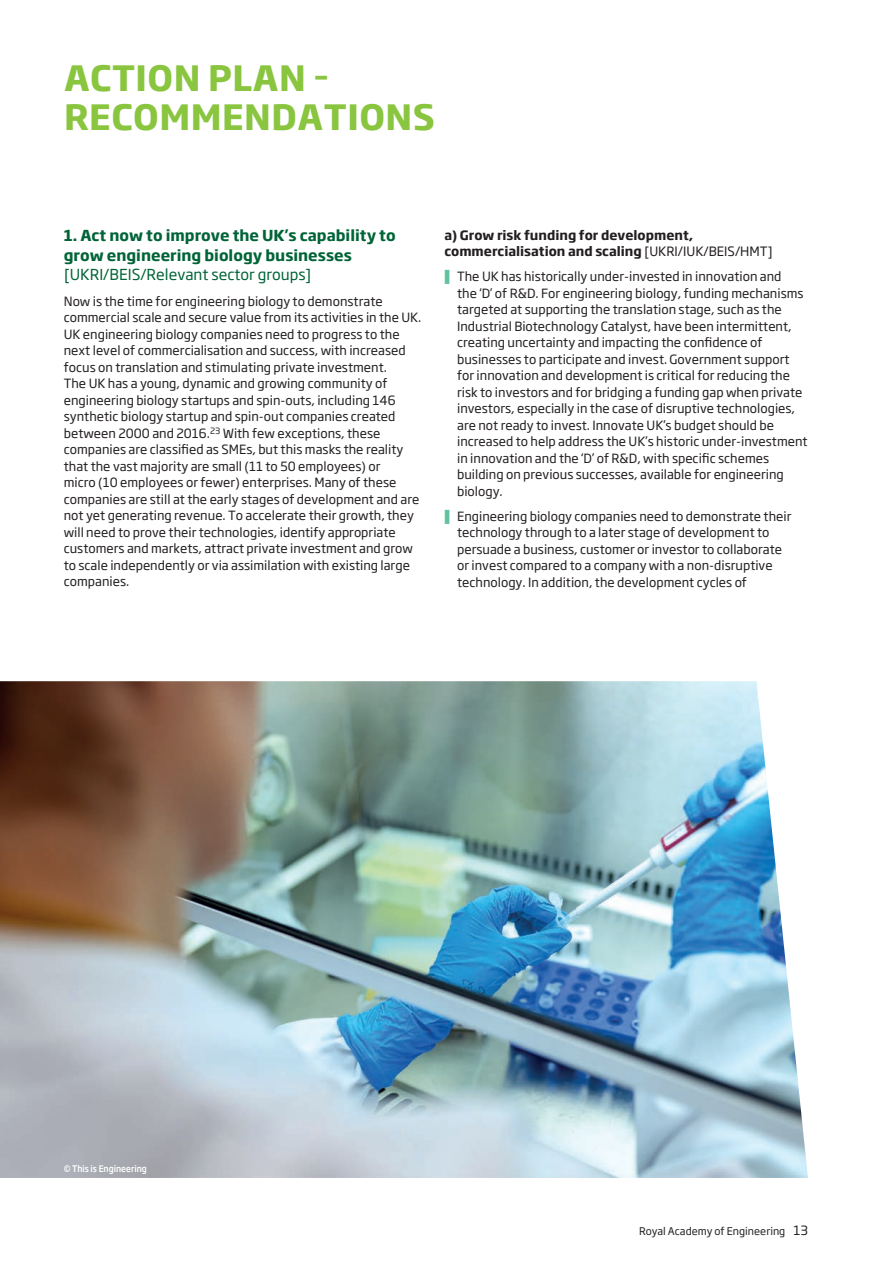
<style>
.page{position:relative;width:893px;height:1263px;background:#fff}
.page>*{position:absolute;margin:0;border:0;box-sizing:border-box;transform-origin:0 0}
.t1{font:700 34.5px/39px "Soho Gothic Pro";letter-spacing:.015em;color:#89c53f}
.t2{font:700 15px/19.5px "Soho Gothic Pro";color:#006437}
.t3{font:15px "Soho Gothic Pro";color:#006437}
.t4{font:700 12.75px/16.5px "Soho Gothic Pro";color:#231f20}
.t5{font:12.6px/16.5px "Soho Gothic Pro";color:#231f20}
.t6{font:10.5px "Soho Gothic Pro";color:#231f20}
.t7{font:500 9px "Soho Gothic Pro";color:#fff;scale:.9 1}
.s1{font-weight:400}
.s2{font-weight:900;font-size:15px;color:#61c29c}
.s3{font-size:12.6px}
</style>
<div class="page">
<img style="left:0;top:681px;width:808px;height:497px">
<h1 class="t1" style="left:64px;top:56px;width:373px">ACTION PLAN –<br>RECOMMENDATIONS</h1>
<p class="t2" style="left:64px;top:225px;width:333px">1. Act now to improve the UK’s capability to grow engineering biology businesses</p>
<p class="t3" style="left:64px;top:263px;width:249px">[UKRI/BEIS/Relevant sector groups]</p>
<p class="t5" style="left:64px;top:292px;width:359px">Now is the time for engineering biology to demonstrate commercial scale and secure value from its activities in the UK.<br>UK engineering biology companies need to progress to the next level of commercialisation and success, with increased focus on translation and stimulating private investment.<br>The UK has a young, dynamic and growing community of engineering biology startups and spin-outs, including 146 synthetic biology startup and spin-out companies created between 2000 and 2016.<sup>23</sup> With few exceptions, these companies are classified as SMEs, but this masks the reality that the vast majority are small (11 to 50 employees) or<br>micro (10 employees or fewer) enterprises. Many of these companies are still at the early stages of development and are not yet generating revenue. To accelerate their growth, they will need to prove their technologies, identify appropriate customers and markets, attract private investment and grow to scale independently or via assimilation with existing large companies.</p>
<p class="t4" style="left:444px;top:226px;width:330px">a) Grow risk funding for development, commercialisation and scaling <span class="s1">[UKRI/IUK/BEIS/HMT]</span></p>
<p class="t5" style="left:457px;top:268px;width:352px;text-indent:-13px"><span class="s2">|</span> The UK has historically under-invested in innovation and<br>the ‘D’ of R&amp;D. For engineering biology, funding mechanisms targeted at supporting the translation stage, such as the Industrial Biotechnology Catalyst, have been intermittent, creating uncertainty and impacting the confidence of businesses to participate and invest. Government support for innovation and development is critical for reducing the risk to investors and for bridging a funding gap when private investors, especially in the case of disruptive technologies, are not ready to invest. Innovate UK’s budget should be increased to help address the UK’s historic under-investment in innovation and the ‘D’ of R&amp;D, with specific schemes building on previous successes, available for engineering biology.</p>
<p class="t5" style="left:457px;top:507px;width:336px;text-indent:-13px"><span class="s2">|</span> Engineering biology companies need to demonstrate their technology through to a later stage of development to persuade a business, customer or investor to collaborate or invest compared to a company with a non-disruptive technology. In addition, the development cycles of</p>
<p class="t7" style="left:64px;top:1162px;width:94px">© This is Engineering</p>
<p class="t6" style="left:639px;top:1223px;width:170px">Royal Academy of Engineering <span class="s3">13</span></p>
</div>
